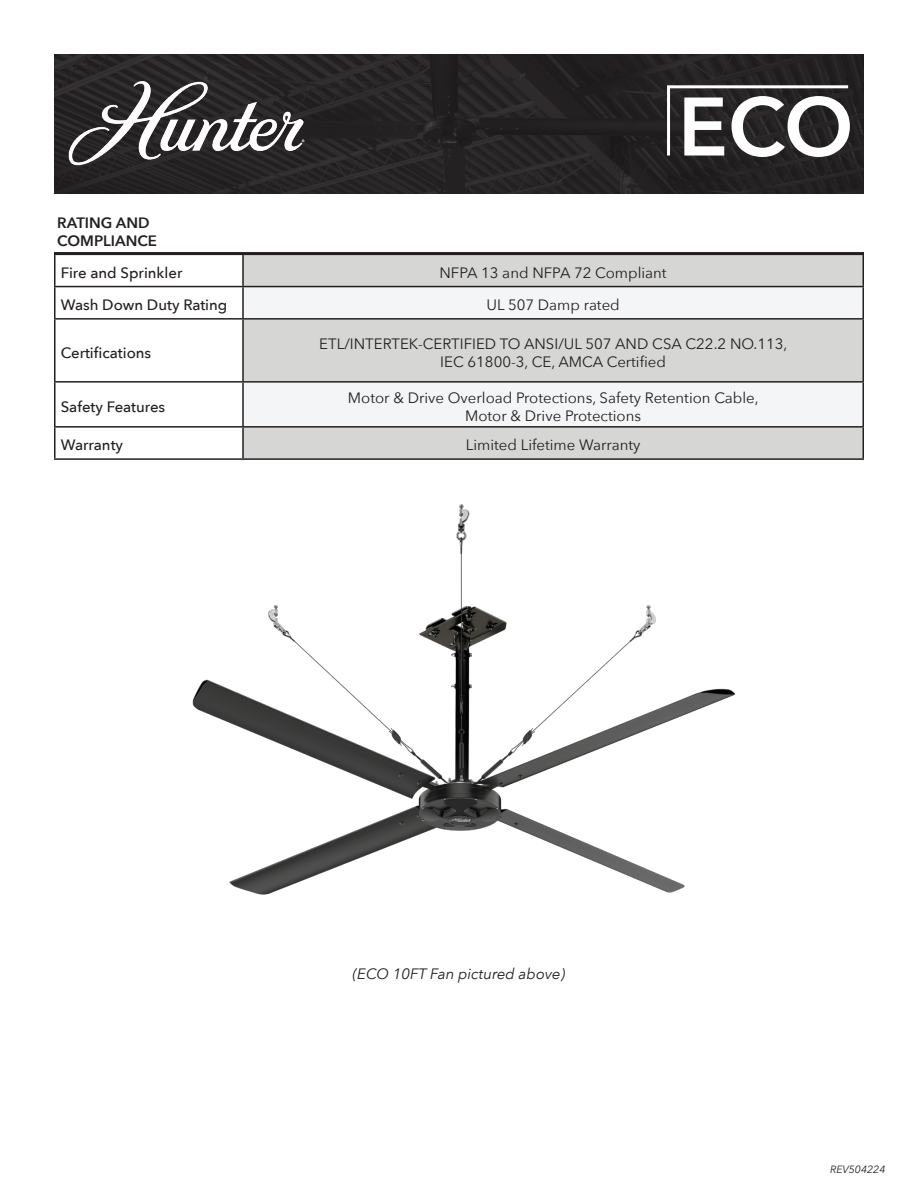
<style>
.page{position:relative;width:918px;height:1188px;background:#fff}
.page>*{position:absolute;margin:0;border:0;box-sizing:border-box;transform-origin:0 0}
.t1{font:600 81.9px "Avenir Next";color:#fff}
.t2{font:15px "Avenir Next";color:#231f20}
.t3{font:500 15px "Avenir Next";color:#231f20}
.t4{font:italic 15px "Avenir Next";color:#231f20}
.t5{font:600 15px/18px "Avenir Next";color:#231f20}
.t6{font:italic 10.5px "Avenir Next";color:#231f20}
</style>
<div class="page">
<div style="left:244px;top:255px;width:618px;height:203px;background:#d6d6d5"></div>
<svg style="left:244px;top:287px;width:618px;height:139px;fill:#f4f5f6"></svg>
<hr style="left:54px;top:255px;width:2px;height:31px;background:#231f20">
<hr style="left:242px;top:255px;width:2px;height:31px;background:#231f20">
<hr style="left:862px;top:255px;width:2px;height:31px;background:#231f20">
<hr style="left:54px;top:286px;width:189px;height:1px;background:#231f20">
<hr style="left:54px;top:287px;width:2px;height:31px;background:#231f20">
<hr style="left:243px;top:286px;width:621px;height:1px;background:#231f20">
<hr style="left:242px;top:287px;width:2px;height:31px;background:#231f20">
<hr style="left:862px;top:287px;width:2px;height:31px;background:#231f20">
<hr style="left:54px;top:318px;width:189px;height:2px;background:#231f20">
<hr style="left:54px;top:320px;width:2px;height:61px;background:#231f20">
<hr style="left:243px;top:318px;width:621px;height:2px;background:#231f20">
<hr style="left:242px;top:320px;width:2px;height:61px;background:#231f20">
<hr style="left:862px;top:320px;width:2px;height:61px;background:#231f20">
<hr style="left:54px;top:381px;width:189px;height:2px;background:#231f20">
<hr style="left:54px;top:383px;width:2px;height:43px;background:#231f20">
<hr style="left:243px;top:381px;width:621px;height:2px;background:#231f20">
<hr style="left:242px;top:383px;width:2px;height:43px;background:#231f20">
<hr style="left:862px;top:383px;width:2px;height:43px;background:#231f20">
<hr style="left:54px;top:426px;width:189px;height:2px;background:#231f20">
<hr style="left:54px;top:428px;width:2px;height:30px;background:#231f20">
<hr style="left:243px;top:426px;width:621px;height:2px;background:#231f20">
<hr style="left:242px;top:428px;width:2px;height:30px;background:#231f20">
<hr style="left:862px;top:428px;width:2px;height:30px;background:#231f20">
<hr style="left:54px;top:458px;width:189px;height:2px;background:#231f20">
<hr style="left:243px;top:458px;width:621px;height:2px;background:#231f20">
<hr style="left:54px;top:252px;width:810px;height:3px;background:#231f20">
<img style="left:192px;top:504px;width:544px;height:391px">
<img style="left:54px;top:54px;width:810px;height:139px">
<img style="left:54px;top:67px;width:263px;height:113px">
<svg style="left:666px;top:84px;width:185px;height:75px"></svg>
<p class="t1" style="left:678px;top:57px;width:177px">ECO</p>
<p class="t5" style="left:57px;top:214px;width:101px">RATING AND<br>COMPLIANCE</p>
<p class="t3" style="left:61px;top:260px;width:123px">Fire and Sprinkler</p>
<p class="t2" style="left:440px;top:260px;width:229px">NFPA 13 and NFPA 72 Compliant</p>
<p class="t3" style="left:61px;top:292px;width:168px">Wash Down Duty Rating</p>
<p class="t2" style="left:486px;top:292px;width:135px">UL 507 Damp rated</p>
<p class="t3" style="left:61px;top:340px;width:92px">Certifications</p>
<p class="t2" style="left:319px;top:331px;width:470px">ETL/INTERTEK-CERTIFIED TO ANSI/UL 507 AND CSA C22.2 NO.113,</p>
<p class="t2" style="left:440px;top:349px;width:227px">IEC 61800-3, CE, AMCA Certified</p>
<p class="t3" style="left:61px;top:394px;width:106px">Safety Features</p>
<p class="t2" style="left:348px;top:385px;width:412px">Motor &amp; Drive Overload Protections, Safety Retention Cable,</p>
<p class="t2" style="left:465px;top:403px;width:178px">Motor &amp; Drive Protections</p>
<p class="t3" style="left:61px;top:432px;width:64px">Warranty</p>
<p class="t2" style="left:466px;top:433px;width:176px">Limited Lifetime Warranty</p>
<p class="t4" style="left:353px;top:961px;width:214px">(ECO 10FT Fan pictured above)</p>
<p class="t6" style="left:830px;top:1160px;width:57px">REV504224</p>
</div>
